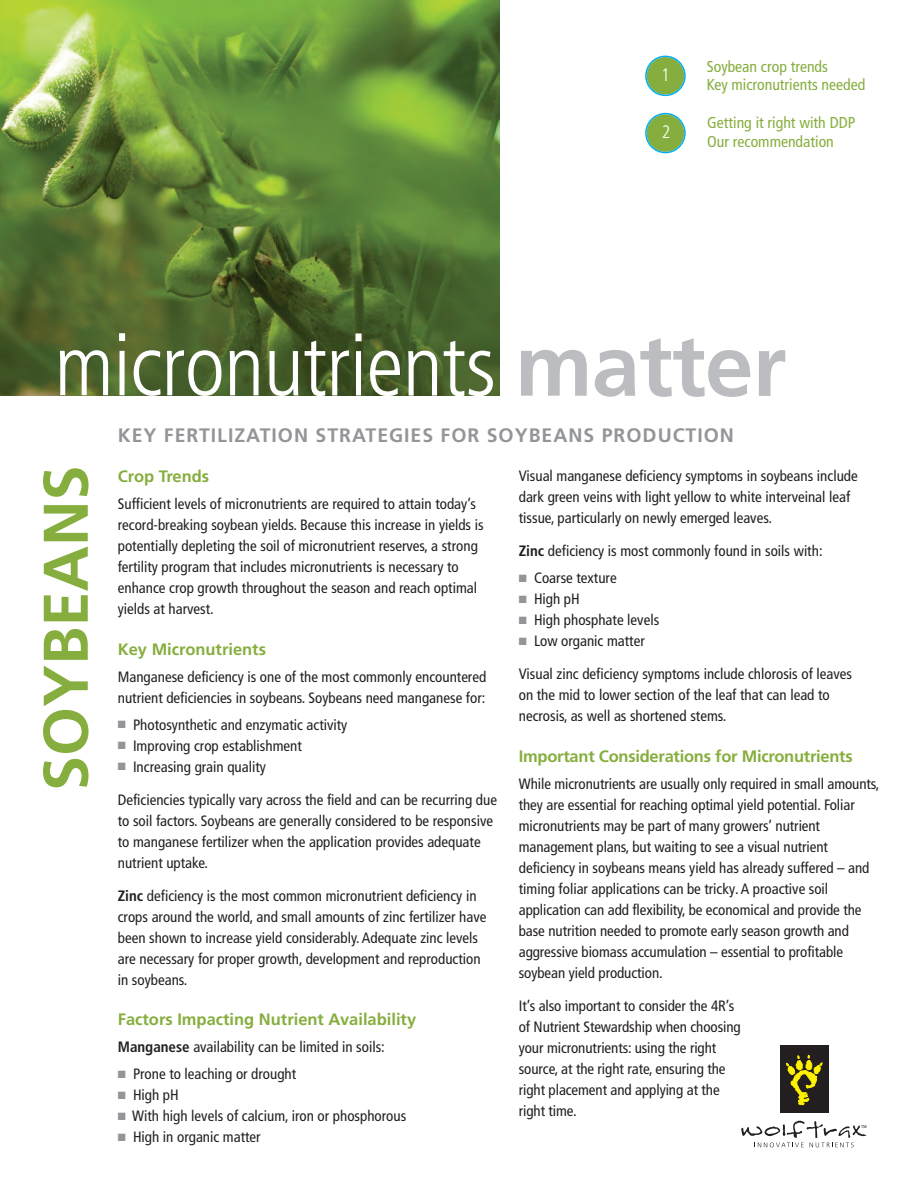
<style>
.page{position:relative;width:918px;height:1188px;background:#fff}
.page>*{position:absolute;margin:0;border:0;box-sizing:border-box;transform-origin:0 0}
.t1{font:300 condensed 87px "Frutiger";letter-spacing:-.01em;color:#fff}
.t2{font:700 63px "Frutiger";color:#86ae3e}
.t3{font:700 19.5px "Frutiger";letter-spacing:.05em;color:#939598}
.t4{font:300 condensed 18px "Frutiger";color:#fff}
.t5{font:700 16.5px "Frutiger";color:#86ae3e}
.t6{font:condensed 15.75px/18.9px "Frutiger";color:#86ae3e}
.t7{font:condensed 15px/21px "Frutiger";color:#231f20}
.t8{font:3.9px "Helvetica";color:#231f20}
.s1{font-weight:700;font-stretch:normal;color:#bcbdc0}
.s2{color:#939598}
.s3{font-weight:700}
</style>
<div class="page">
<img style="left:0;top:0;width:500px;height:395px">
<div style="left:780px;top:1045px;width:48px;height:67px;background:#231f20"></div>
<svg style="left:786px;top:1055px;width:36px;height:50px"></svg>
<svg style="left:741px;top:1121px;width:125px;height:26px"></svg>
<svg style="left:645px;top:56px;width:41px;height:40px"></svg>
<svg style="left:645px;top:113px;width:41px;height:40px"></svg>
<p class="t4" style="left:661px;top:67px;width:10px">1</p>
<p class="t4" style="left:662px;top:125px;width:10px">2</p>
<p class="t6" style="left:707px;top:58px;width:160px">Soybean crop trends<br>Key micronutrients needed</p>
<p class="t6" style="left:707px;top:114px;width:150px">Getting it right with DDP<br>Our recommendation</p>
<h1 class="t1" style="left:54px;top:330px;width:734px">micronutrients <span class="s1">matter</span></h1>
<h2 class="t2" style="left:41px;top:791px;width:327px;rotate:-90deg">SOYBEANS</h2>
<h3 class="t3" style="left:118px;top:427px;width:618px">KEY FERTILIZATION STRATEGIES FOR SOYBEANS PRODUCTION</h3>
<p class="t5" style="left:118px;top:470px;width:93px">Crop Trends</p>
<p class="t7" style="left:118px;top:495px;width:367px">Sufficient levels of micronutrients are required to attain today’s record-breaking soybean yields. Because this increase in yields is potentially depleting the soil of micronutrient reserves, a strong fertility program that includes micronutrients is necessary to enhance crop growth throughout the season and reach optimal yields at harvest.</p>
<p class="t5" style="left:118px;top:642px;width:150px">Key Micronutrients</p>
<p class="t7" style="left:118px;top:667px;width:370px">Manganese deficiency is one of the most commonly encountered nutrient deficiencies in soybeans. Soybeans need manganese for:</p>
<p class="t7" style="left:118px;top:715px;width:231px"><span class="s2">■</span> Photosynthetic and enzymatic activity</p>
<p class="t7" style="left:118px;top:736px;width:186px"><span class="s2">■</span> Improving crop establishment</p>
<p class="t7" style="left:118px;top:757px;width:150px"><span class="s2">■</span> Increasing grain quality</p>
<p class="t7" style="left:118px;top:790px;width:381px">Deficiencies typically vary across the field and can be recurring due to soil factors. Soybeans are generally considered to be responsive to manganese fertilizer when the application provides adequate nutrient uptake.</p>
<p class="t7" style="left:118px;top:886px;width:370px"><span class="s3">Zinc</span> deficiency is the most common micronutrient deficiency in crops around the world, and small amounts of zinc fertilizer have been shown to increase yield considerably. Adequate zinc levels are necessary for proper growth, development and reproduction in soybeans.</p>
<p class="t5" style="left:118px;top:1013px;width:300px">Factors Impacting Nutrient Availability</p>
<p class="t7" style="left:118px;top:1038px;width:269px"><span class="s3">Manganese</span> availability can be limited in soils:</p>
<p class="t7" style="left:118px;top:1065px;width:180px"><span class="s2">■</span> Prone to leaching or drought</p>
<p class="t7" style="left:118px;top:1086px;width:63px"><span class="s2">■</span> High pH</p>
<p class="t7" style="left:118px;top:1107px;width:290px"><span class="s2">■</span> With high levels of calcium, iron or phosphorous</p>
<p class="t7" style="left:118px;top:1128px;width:144px"><span class="s2">■</span> High in organic matter</p>
<p class="t7" style="left:519px;top:467px;width:341px">Visual manganese deficiency symptoms in soybeans include dark green veins with light yellow to white interveinal leaf tissue, particularly on newly emerged leaves.</p>
<p class="t7" style="left:519px;top:542px;width:305px"><span class="s3">Zinc</span> deficiency is most commonly found in soils with:</p>
<p class="t7" style="left:519px;top:569px;width:99px"><span class="s2">■</span> Coarse texture</p>
<p class="t7" style="left:519px;top:590px;width:63px"><span class="s2">■</span> High pH</p>
<p class="t7" style="left:519px;top:611px;width:142px"><span class="s2">■</span> High phosphate levels</p>
<p class="t7" style="left:519px;top:632px;width:127px"><span class="s2">■</span> Low organic matter</p>
<p class="t7" style="left:519px;top:665px;width:335px">Visual zinc deficiency symptoms include chlorosis of leaves on the mid to lower section of the leaf that can lead to necrosis, as well as shortened stems.</p>
<p class="t5" style="left:519px;top:749px;width:335px">Important Considerations for Micronutrients</p>
<p class="t7" style="left:519px;top:774px;width:362px">While micronutrients are usually only required in small amounts, they are essential for reaching optimal yield potential. Foliar micronutrients may be part of many growers’ nutrient management plans, but waiting to see a visual nutrient deficiency in soybeans means yield has already suffered – and timing foliar applications can be tricky. A proactive soil application can add flexibility, be economical and provide the base nutrition needed to promote early season growth and aggressive biomass accumulation – essential to profitable soybean yield production.</p>
<p class="t7" style="left:519px;top:996px;width:223px">It’s also important to consider the 4R’s of Nutrient Stewardship when choosing your micronutrients: using the right source, at the right rate, ensuring the right placement and applying at the right time.</p>
<p class="t8" style="left:861px;top:1124px;width:7px">TM</p>
</div>
